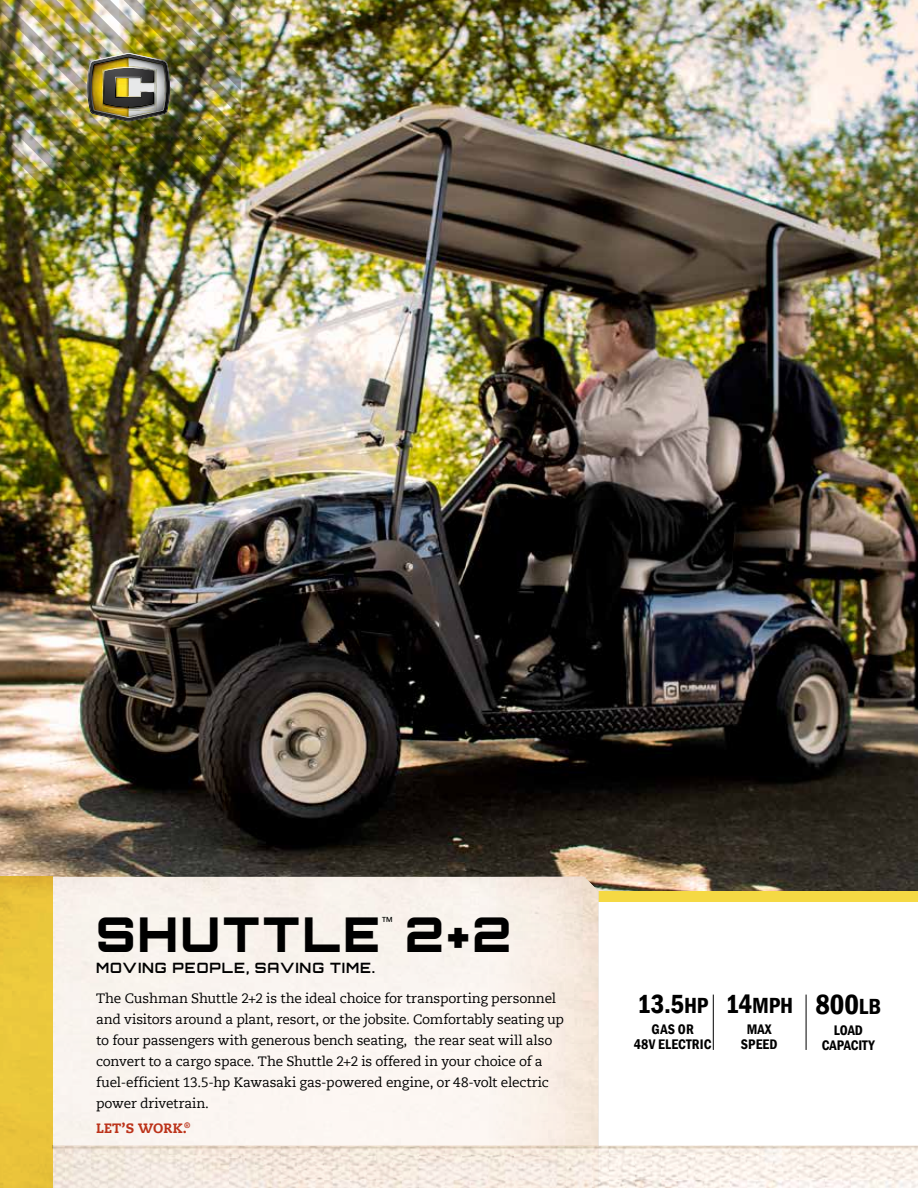
<style>
.page{position:relative;width:918px;height:1188px;background:#fff}
.page>*{position:absolute;margin:0;border:0;box-sizing:border-box;transform-origin:0 0}
.t1{font:900 48px "Orbitron";letter-spacing:.06em;color:#000}
.t2{font:600 condensed 28.5px "Franklin Gothic";color:#000}
.t3{font:600 condensed 27px "Franklin Gothic";color:#000}
.t4{font:600 condensed 22.5px "Franklin Gothic";color:#000}
.t5{font:600 condensed 14.25px/15px "Franklin Gothic";letter-spacing:.01em;color:#000;text-align:center}
.t6{font:700 14.25px "Orbitron";letter-spacing:.07em;color:#000}
.t7{font:13.5px/21px "Caecilia LT Roman";letter-spacing:-.015em;color:#000}
.t8{font:13.5px "Caecilia Heavy SC";letter-spacing:.015em;color:#bc3219}
.t9{font:13.5px "Franklin Gothic";color:#000}
.s1{font-size:22.5px}
.s2{font-size:27px}
</style>
<div class="page">
<img style="left:0;top:0;width:918px;height:891px">
<div style="left:598px;top:891px;width:320px;height:10px;background:#f5d944"></div>
<img style="left:0;top:0;width:241px;height:191px">
<img style="left:598px;top:1154px;width:320px;height:34px">
<img style="left:53px;top:877px;width:545px;height:311px">
<div style="left:0;top:877px;width:53px;height:311px;background:#ebc73b"></div>
<hr style="left:713px;top:995px;width:1px;height:55px;background:#000">
<hr style="left:806px;top:995px;width:1px;height:55px;background:#000">
<img style="left:53px;top:1146px;width:865px;height:8px">
<h1 class="t1" style="left:96px;top:905px;width:285px">SHUTTLE</h1>
<p class="t9" style="left:382px;top:913px;width:12px">™</p>
<h1 class="t1" style="left:405px;top:905px;width:108px">2+2</h1>
<p class="t6" style="left:96px;top:959px;width:280px">MOVING PEOPLE, SAVING TIME.</p>
<p class="t7" style="left:96px;top:988px;width:469px">The Cushman Shuttle 2+2 is the ideal choice for transporting personnel and visitors around a plant, resort, or the jobsite. Comfortably seating up to four passengers with generous bench seating, the rear seat will also convert to a cargo space. The Shuttle 2+2 is offered in your choice of a fuel-efficient 13.5-hp Kawasaki gas-powered engine, or 48-volt electric power drivetrain.</p>
<p class="t8" style="left:96px;top:1120px;width:96px">LET’S WORK.<sup>®</sup></p>
<h3 class="t3" style="left:637px;top:986px;width:73px">13.5<span class="s1">HP</span></h3>
<p class="t5" style="left:634px;top:1021px;width:79px">GAS OR<br>48V ELECTRIC</p>
<h3 class="t4" style="left:725px;top:991px;width:69px"><span class="s2">14</span>MPH</h3>
<p class="t5" style="left:741px;top:1021px;width:38px">MAX<br>SPEED</p>
<h2 class="t2" style="left:816px;top:986px;width:67px">800<span class="s1">LB</span></h2>
<p class="t5" style="left:822px;top:1022px;width:55px">LOAD<br>CAPACITY</p>
</div>
